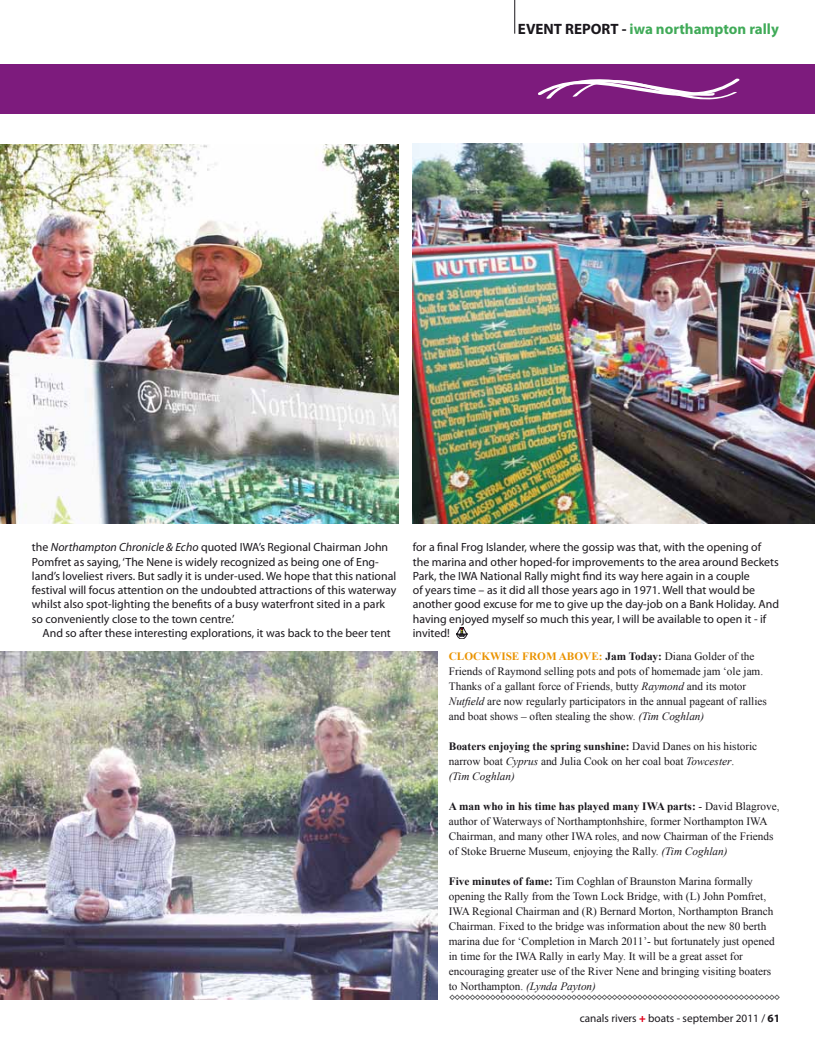
<style>
.page{position:relative;width:815px;height:1053px;background:#fff}
.page>*{position:absolute;margin:0;border:0;box-sizing:border-box;transform-origin:0 0}
.t1{font:700 15px "Myriad Pro";color:#40aa58}
.t2{font:11.88px/14.2px "Myriad Pro";color:#1a171c}
.t3{font:11.25px/15px "Times New Roman";color:#1a171c}
.t4{font:11.25px "Myriad Pro";color:#1a171c}
.s1{color:#1a171c}
.s2{font-style:italic}
.s3{font-weight:700;color:#ea9300}
.s4{font-weight:700}
.s5{font-weight:900;color:#e2001a}
</style>
<div class="page">
<hr style="left:515px;top:0;width:1px;height:34px;background:#1a171c">
<div style="left:0;top:64px;width:815px;height:50px;background:#7d1b7d"></div>
<svg style="left:538px;top:79px;width:201px;height:20px"></svg>
<img style="left:0;top:144px;width:399px;height:379px">
<img style="left:0;top:651px;width:437px;height:348px">
<img style="left:413px;top:144px;width:402px;height:379px">
<svg style="left:449px;top:994px;width:331px;height:6px"></svg>
<svg style="left:456px;top:627px;width:11px;height:12px"></svg>
<h1 class="t1" style="left:518px;top:19px;width:262px"><span class="s1">EVENT REPORT -</span> iwa northampton rally</h1>
<p class="t2" style="left:32px;top:540px;width:366px">the <span class="s2">Northampton Chronicle &amp; Echo</span> quoted IWA’s Regional Chairman John Pomfret as saying, ‘The Nene is widely recognized as being one of Eng&shy;land’s loveliest rivers. But sadly it is under-used. We hope that this national festival will focus attention on the undoubted attractions of this waterway whilst also spot-lighting the benefits of a busy waterfront sited in a park so conveniently close to the town centre.’</p>
<p class="t2" style="left:43px;top:625px;width:350px">And so after these interesting explorations, it was back to the beer tent</p>
<p class="t2" style="left:413px;top:540px;width:368px">for a final Frog Islander, where the gossip was that, with the opening of the marina and other hoped-for improvements to the area around Beckets Park, the IWA National Rally might find its way here again in a couple<br>of years time – as it did all those years ago in 1971. Well that would be another good excuse for me to give up the day-job on a Bank Holiday. And having enjoyed myself so much this year, I will be available to open it - if invited!</p>
<p class="t3" style="left:449px;top:648px;width:320px"><span class="s3">CLOCKWISE FROM ABOVE:</span> <span class="s4">Jam Today:</span> Diana Golder of the Friends of Raymond selling pots and pots of homemade jam ‘ole jam.<br>Thanks of a gallant force of Friends, butty <span class="s2">Raymond</span> and its motor <span class="s2">Nutfield</span> are now regularly participators in the annual pageant of rallies and boat shows – often stealing the show. <span class="s2">(Tim Coghlan)</span></p>
<p class="t3" style="left:449px;top:738px;width:310px"><span class="s4">Boaters enjoying the spring sunshine:</span> David Danes on his historic narrow boat <span class="s2">Cyprus</span> and Julia Cook on her coal boat <span class="s2">Towcester</span>. <span class="s2">(Tim Coghlan)</span></p>
<p class="t3" style="left:449px;top:798px;width:332px"><span class="s4">A man who in his time has played many IWA parts:</span> - David Blagrove, author of Waterways of Northamptonhshire, former Northampton IWA Chairman, and many other IWA roles, and now Chairman of the Friends of Stoke Bruerne Museum, enjoying the Rally. <span class="s2">(Tim Coghlan)</span></p>
<p class="t3" style="left:449px;top:873px;width:327px"><span class="s4">Five minutes of fame:</span> Tim Coghlan of Braunston Marina formally opening the Rally from the Town Lock Bridge, with (L) John Pomfret, IWA Regional Chairman and (R) Bernard Morton, Northampton Branch Chairman. Fixed to the bridge was information about the new 80 berth marina due for ‘Completion in March 2011’- but fortunately just opened in time for the IWA Rally in early May. It will be a great asset for encouraging greater use of the River Nene and bringing visiting boaters to Northampton. <span class="s2">(Lynda Payton)</span></p>
<p class="t4" style="left:580px;top:1011px;width:202px">canals rivers <span class="s5">+</span> boats - september 2011 / <span class="s4">61</span></p>
</div>
